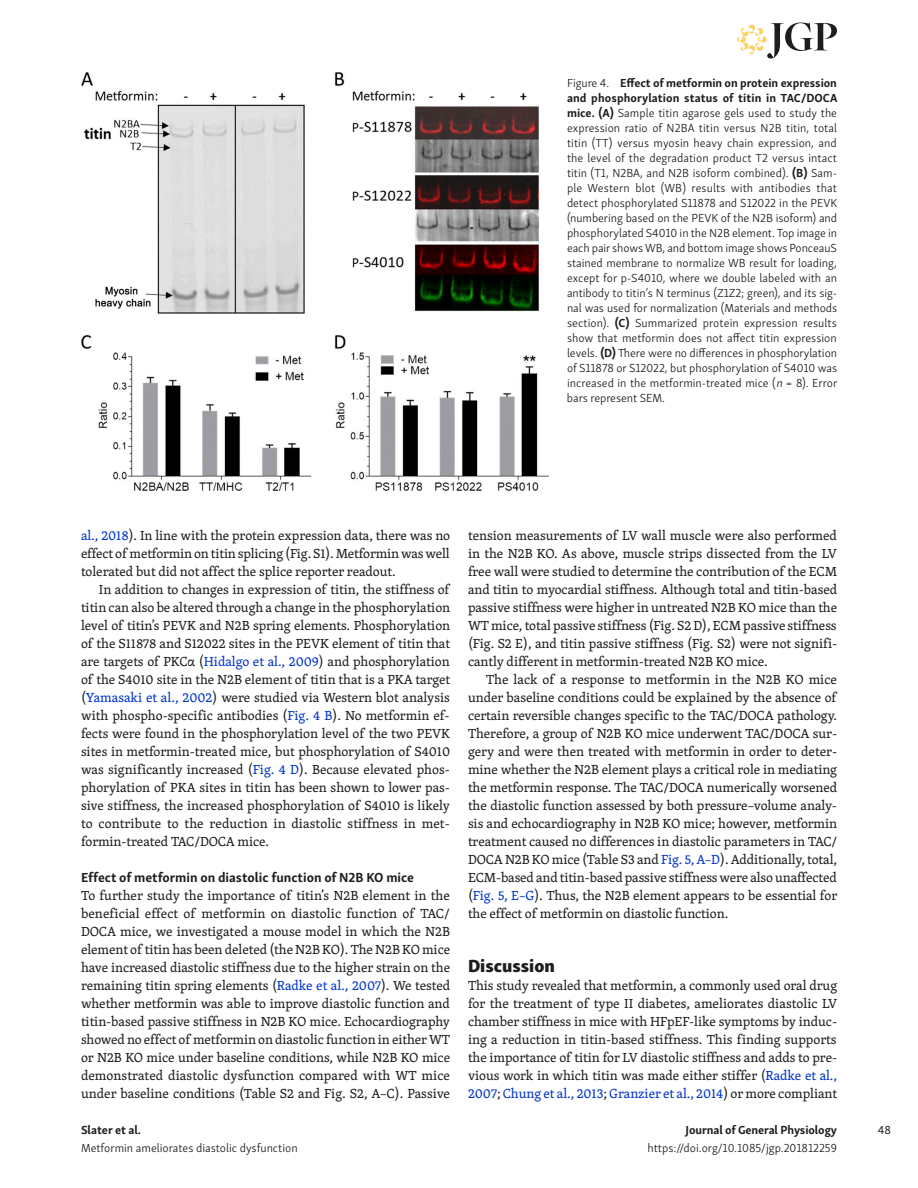
<style>
.page{position:relative;width:918px;height:1188px;background:#fff}
.page>*{position:absolute;margin:0;border:0;box-sizing:border-box;transform-origin:0 0}
.t1{font:18px "Skolar Sans PE Eb";color:#1d1d1b}
.t2{font:13.5px/18px "Skolar PE";letter-spacing:-.005em;color:#1d1d1b;text-align:justify}
.t3{font:700 13.5px "Skolar Sans PE";color:#1d1d1b}
.t4{font:300 12px/15px "Skolar Sans PE";color:#1d1d1b;text-align:justify}
.t5{font:700 12px "Skolar Sans PE";letter-spacing:-.005em;color:#1d1d1b}
.t6{font:12px "Skolar Sans PE";color:#1d1d1b}
.s1{font-weight:700}
.s2{font-style:italic}
.s3{color:#0034c9}
</style>
<div class="page">
<svg style="left:737px;top:23px;width:100px;height:35px"></svg>
<img style="left:81px;top:72px;width:468px;height:418px">
<p class="t4" style="left:567px;top:75px;width:272px">Figure 4. <span class="s1">Effect of metformin on protein expression and phosphorylation status of titin in TAC/DOCA mice. (A)</span> Sample titin agarose gels used to study the expression ratio of N2BA titin versus N2B titin, total titin (TT) versus myosin heavy chain expression, and the level of the degradation product T2 versus intact titin (T1, N2BA, and N2B isoform combined). <span class="s1">(B)</span> Sam&shy;ple Western blot (WB) results with antibodies that detect phosphorylated S11878 and S12022 in the PEVK (numbering based on the PEVK of the N2B isoform) and phosphorylated S4010 in the N2B element. Top image in each pair shows WB, and bottom image shows PonceauS stained membrane to normalize WB result for loading, except for p-S4010, where we double labeled with an antibody to titin’s N terminus (Z1Z2; green), and its sig&shy;nal was used for normalization (Materials and methods section). <span class="s1">(C)</span> Summarized protein expression results show that metformin does not affect titin expression levels. <span class="s1">(D)</span> There were no differences in phosphorylation of S11878 or S12022, but phosphorylation of S4010 was increased in the metformin-treated mice (<span class="s2">n</span> = 8). Error bars represent SEM.</p>
<p class="t2" style="left:81px;top:526px;width:371px"><span class="s3">al., 2018</span>). In line with the protein expression data, there was no effect of metformin on titin splicing (Fig. S1). Metformin was well tolerated but did not affect the splice reporter readout.</p>
<p class="t2" style="left:81px;top:580px;width:371px;text-indent:18px">In addition to changes in expression of titin, the stiffness of titin can also be altered through a change in the phosphorylation level of titin’s PEVK and N2B spring elements. Phosphorylation of the S11878 and S12022 sites in the PEVK element of titin that are targets of PKCα (<span class="s3">Hidalgo et al., 2009</span>) and phosphorylation of the S4010 site in the N2B element of titin that is a PKA target (<span class="s3">Yamasaki et al., 2002</span>) were studied via Western blot analysis with phospho-specific antibodies (<span class="s3">Fig. 4 B</span>). No metformin ef&shy;fects were found in the phosphorylation level of the two PEVK sites in metformin-treated mice, but phosphorylation of S4010 was significantly increased (<span class="s3">Fig. 4 D</span>). Because elevated phos&shy;phorylation of PKA sites in titin has been shown to lower pas&shy;sive stiffness, the increased phosphorylation of S4010 is likely to contribute to the reduction in diastolic stiffness in met&shy;formin-treated TAC/DOCA mice.</p>
<p class="t3" style="left:81px;top:866px;width:335px">Effect of metformin on diastolic function of N2B KO mice</p>
<p class="t2" style="left:81px;top:886px;width:371px">To further study the importance of titin’s N2B element in the beneficial effect of metformin on diastolic function of TAC/ DOCA mice, we investigated a mouse model in which the N2B element of titin has been deleted (the N2B KO). The N2B KO mice have increased diastolic stiffness due to the higher strain on the remaining titin spring elements (<span class="s3">Radke et al., 2007</span>). We tested whether metformin was able to improve diastolic function and titin-based passive stiffness in N2B KO mice. Echocardiography showed no effect of metformin on diastolic function in either WT or N2B KO mice under baseline conditions, while N2B KO mice demonstrated diastolic dysfunction compared with WT mice under baseline conditions (Table S2 and Fig. S2, A–C). Passive</p>
<p class="t5" style="left:81px;top:1120px;width:62px">Slater et al.</p>
<p class="t4" style="left:81px;top:1140px;width:218px">Metformin ameliorates diastolic dysfunction</p>
<p class="t2" style="left:468px;top:526px;width:371px">tension measurements of LV wall muscle were also performed in the N2B KO. As above, muscle strips dissected from the LV free wall were studied to determine the contribution of the ECM and titin to myocardial stiffness. Although total and titin-based passive stiffness were higher in untreated N2B KO mice than the WT mice, total passive stiffness (Fig. S2 D), ECM passive stiffness (Fig. S2 E), and titin passive stiffness (Fig. S2) were not signifi&shy;cantly different in metformin-treated N2B KO mice.</p>
<p class="t2" style="left:468px;top:670px;width:371px;text-indent:18px">The lack of a response to metformin in the N2B KO mice under baseline conditions could be explained by the absence of certain reversible changes specific to the TAC/DOCA pathology.<br>Therefore, a group of N2B KO mice underwent TAC/DOCA sur&shy;gery and were then treated with metformin in order to deter&shy;mine whether the N2B element plays a critical role in mediating the metformin response. The TAC/DOCA numerically worsened the diastolic function assessed by both pressure–volume analy&shy;sis and echocardiography in N2B KO mice; however, metformin treatment caused no differences in diastolic parameters in TAC/ DOCA N2B KO mice (Table S3 and <span class="s3">Fig. 5, A–D</span>). Additionally, total, ECM-based and titin-based passive stiffness were also unaffected (<span class="s3">Fig. 5, E–G</span>). Thus, the N2B element appears to be essential for the effect of metformin on diastolic function.</p>
<h1 class="t1" style="left:468px;top:950px;width:88px">Discussion</h1>
<p class="t2" style="left:468px;top:976px;width:371px">This study revealed that metformin, a commonly used oral drug for the treatment of type II diabetes, ameliorates diastolic LV chamber stiffness in mice with HFpEF-like symptoms by induc&shy;ing a reduction in titin-based stiffness. This finding supports the importance of titin for LV diastolic stiffness and adds to pre&shy;vious work in which titin was made either stiffer (<span class="s3">Radke et al., 2007</span>; <span class="s3">Chung et al., 2013</span>; <span class="s3">Granzier et al., 2014</span>) or more compliant</p>
<p class="t5" style="left:686px;top:1120px;width:153px">Journal of General Physiology</p>
<p class="t4" style="left:648px;top:1140px;width:191px">https://doi.org/10.1085/jgp.201812259</p>
<p class="t6" style="left:878px;top:1121px;width:15px">48</p>
</div>
